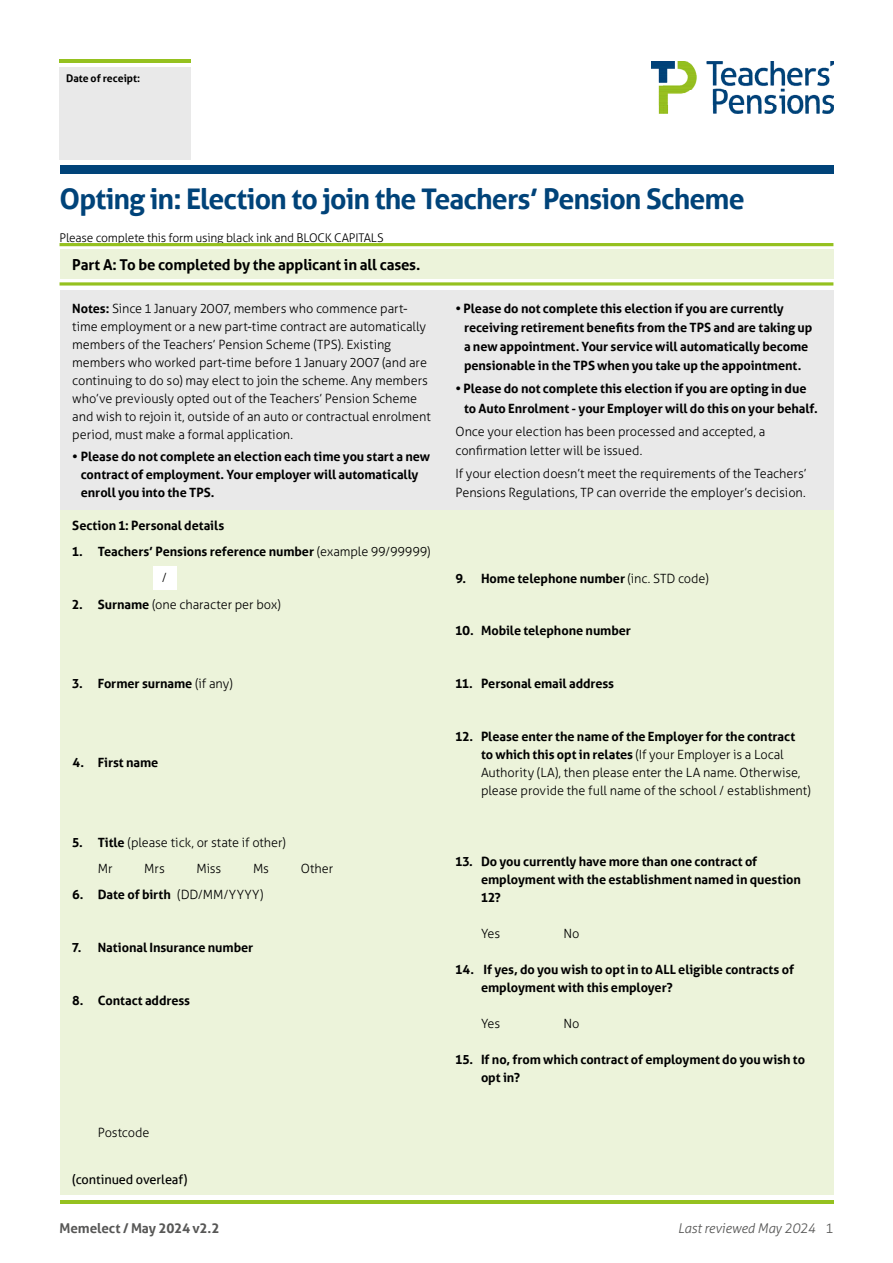
<style>
.page{position:relative;width:893px;height:1263px;background:#fff}
.page>*{position:absolute;margin:0;border:0;box-sizing:border-box;transform-origin:0 0}
.t1{font:700 28.5px "Aller";letter-spacing:-.035em;color:#004379}
.Body_9_12{font:700 15px "Aller";letter-spacing:-.01em;color:#000}
.t2{font:700 13.5px "Aller";letter-spacing:-.01em;color:#575756}
.t3{font:italic 300 13.5px "Aller";letter-spacing:-.01em;color:#575756}
.Body_9_16{font:700 12.75px/18px "Aller";letter-spacing:-.005em;color:#000}
.Body_9_16-2{font:300 12.75px/18px "Aller";letter-spacing:-.005em;color:#000}
.Body_9_16-3{font:12.75px "Aller";letter-spacing:-.01em;color:#000}
.t4{font:300 12px "Aller";letter-spacing:-.015em;color:#000}
.t5{font:700 10.5px "Aller";color:#000}
.s1{font-weight:700}
.s2{font-weight:300}
.s3{font-style:normal}
</style>
<div class="page">
<hr style="left:60px;top:1200px;width:773px;height:3px;background:#95c11f">
<img style="left:652px;top:61px;width:181px;height:52px">
<div style="left:60px;top:165px;width:773px;height:8px;background:#004379"></div>
<hr style="left:60px;top:60px;width:131px;height:3px;background:#95c11f">
<div style="left:60px;top:67px;width:131px;height:93px;background:#e9e9e9"></div>
<div style="left:60px;top:508px;width:773px;height:687px;background:#ecf3da"></div>
<div style="left:153px;top:566px;width:23px;height:23px;background:#fff"></div>
<div style="left:60px;top:291px;width:773px;height:219px;background:#e9e9e9"></div>
<div style="left:60px;top:249px;width:773px;height:30px;background:#ecf3da"></div>
<hr style="left:60px;top:243px;width:773px;height:3px;background:#95c11f">
<svg style="left:60px;top:282px;width:773px;height:4px;background:#aacd4c"></svg>
<p class="t5" style="left:66px;top:71px;width:76px">Date of receipt:</p>
<p class="t1" style="left:60px;top:182px;width:687px">Opting in: Election to join the Teachers’ Pension Scheme</p>
<p class="t4" style="left:60px;top:230px;width:326px">Please complete this form using black ink and BLOCK CAPITALS</p>
<p class="Body_9_12" style="left:72px;top:255px;width:350px">Part A: To be completed by the applicant in all cases.</p>
<p class="Body_9_16-2" style="left:72px;top:299px;width:360px"><span class="s1">Notes:</span> Since 1 January 2007, members who commence part&shy;time employment or a new part-time contract are automatically members of the Teachers’ Pension Scheme (TPS). Existing members who worked part-time before 1 January 2007 (and are continuing to do so) may elect to join the scheme. Any members who’ve previously opted out of the Teachers’ Pension Scheme and wish to rejoin it, outside of an auto or contractual enrolment period, must make a formal application.</p>
<p class="Body_9_16" style="left:81px;top:448px;width:351px;text-indent:-9px">• Please do not complete an election each time you start a new contract of employment. Your employer will automatically enroll you into the TPS.</p>
<p class="Body_9_16" style="left:72px;top:516px;width:153px">Section 1: Personal details</p>
<p class="Body_9_16" style="left:72px;top:543px;width:360px">1. Teachers’ Pensions reference number <span class="s2">(example 99/99999)</span></p>
<p class="Body_9_16-2" style="left:162px;top:569px;width:7px">/</p>
<p class="Body_9_16-2" style="left:72px;top:595px;width:210px"><span class="s1">2. Surname</span> (one character per box)</p>
<p class="Body_9_16" style="left:72px;top:675px;width:162px">3. Former surname <span class="s2">(if any)</span></p>
<p class="Body_9_16" style="left:72px;top:754px;width:88px">4. First name</p>
<p class="Body_9_16-2" style="left:72px;top:833px;width:215px"><span class="s1">5. Title</span> (please tick, or state if other)</p>
<p class="Body_9_16-2" style="left:98px;top:859px;width:16px">Mr</p>
<p class="Body_9_16-2" style="left:144px;top:859px;width:22px">Mrs</p>
<p class="Body_9_16-2" style="left:197px;top:859px;width:26px">Miss</p>
<p class="Body_9_16-2" style="left:253px;top:859px;width:18px">Ms</p>
<p class="Body_9_16-2" style="left:301px;top:859px;width:34px">Other</p>
<p class="Body_9_16" style="left:72px;top:886px;width:193px">6. Date of birth <span class="s2">(DD/MM/YYYY)</span></p>
<p class="Body_9_16" style="left:72px;top:939px;width:183px">7. National Insurance number</p>
<p class="Body_9_16" style="left:72px;top:991px;width:119px">8. Contact address</p>
<p class="Body_9_16-2" style="left:98px;top:1123px;width:53px">Postcode</p>
<p class="Body_9_16-3" style="left:72px;top:1172px;width:117px">(continued overleaf)</p>
<p class="Body_9_16" style="left:464px;top:299px;width:350px;line-height:19px;text-indent:-9px">• Please do not complete this election if you are currently receiving retirement benefits from the TPS and are taking up a new appointment. Your service will automatically become pensionable in the TPS when you take up the appointment.</p>
<p class="Body_9_16" style="left:464px;top:379px;width:355px;line-height:19px;text-indent:-9px">• Please do not complete this election if you are opting in due to Auto Enrolment - your Employer will do this on your behalf.</p>
<p class="Body_9_16-2" style="left:455px;top:422px;width:311px;line-height:19px">Once your election has been processed and accepted, a confirmation letter will be issued.</p>
<p class="Body_9_16-2" style="left:455px;top:464px;width:353px;line-height:19px">If your election doesn’t meet the requirements of the Teachers’<br>Pensions Regulations, TP can override the employer’s decision.</p>
<p class="Body_9_16" style="left:455px;top:569px;width:255px">9. Home telephone number <span class="s2">(inc. STD code)</span></p>
<p class="Body_9_16" style="left:455px;top:622px;width:177px">10. Mobile telephone number</p>
<p class="Body_9_16" style="left:455px;top:675px;width:160px">11. Personal email address</p>
<p class="Body_9_16-2" style="left:481px;top:727px;width:331px;text-indent:-26px"><span class="s1">12. Please enter the name of the Employer for the contract<br>to which this opt in relates</span> (If your Employer is a Local Authority (LA), then please enter the LA name. Otherwise, please provide the full name of the school / establishment)</p>
<p class="Body_9_16" style="left:481px;top:852px;width:322px;text-indent:-26px">13. Do you currently have more than one contract of employment with the establishment named in question<br>12?</p>
<p class="Body_9_16-2" style="left:481px;top:924px;width:21px">Yes</p>
<p class="Body_9_16-2" style="left:563px;top:924px;width:18px">No</p>
<p class="Body_9_16" style="left:481px;top:960px;width:315px;text-indent:-26px">14. If yes, do you wish to opt in to ALL eligible contracts of employment with this employer?</p>
<p class="Body_9_16-2" style="left:481px;top:1014px;width:21px">Yes</p>
<p class="Body_9_16-2" style="left:563px;top:1014px;width:18px">No</p>
<p class="Body_9_16" style="left:481px;top:1050px;width:326px;text-indent:-26px">15. If no, from which contract of employment do you wish to opt in?</p>
<p class="t2" style="left:60px;top:1220px;width:161px">Memelect / May 2024 v2.2</p>
<p class="t3" style="left:678px;top:1220px;width:157px">Last reviewed May 2024 <span class="s3">1</span></p>
</div>
